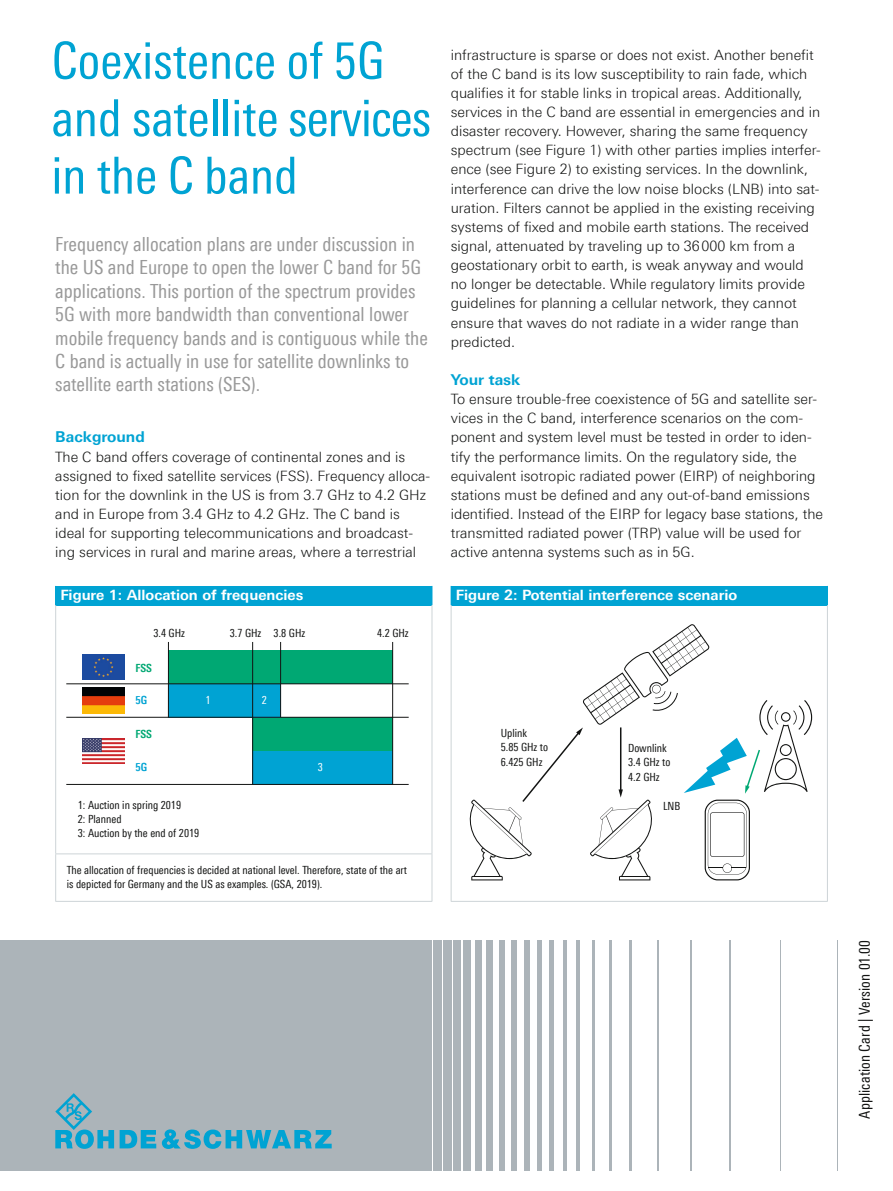
<style>
.page{position:relative;width:893px;height:1191px;background:#fff}
.page>*{position:absolute;margin:0;border:0;box-sizing:border-box;transform-origin:0 0}
.t1{font:51px/57.4px "Linotype Univers 420 Cn";color:#00a3d3}
.t2{font:19.5px/23.4px "Linotype Univers 420 Cn";color:#999}
.t3{font:15px "Linotype Univers 420 Cn";letter-spacing:.005em;color:#131413}
.t4{font:700 15px "Linotype Univers 630";color:#00a3d3}
.t5{font:300 14.25px/19.2px "Linotype Univers 330";color:#131413}
.t6{font:700 14.25px "Linotype Univers 630";color:#fff}
.t7{font:11.25px/14.2px "Linotype Univers 420 Cn";color:#131413}
.t8{font:700 11.25px "Linotype Univers 620 Cn";color:#00a873}
.t9{font:700 11.25px "Linotype Univers 620 Cn";color:#00a3d3}
.t10{font:11.25px "Linotype Univers 420 Cn";color:#fff}
</style>
<div class="page">
<div style="left:0;top:940px;width:432px;height:230px;background:#acb4b9"></div>
<div style="left:433px;top:940px;width:9px;height:230px;background:#acb4b9"></div>
<div style="left:443px;top:940px;width:8px;height:230px;background:#acb4b9"></div>
<div style="left:453px;top:940px;width:8px;height:230px;background:#acb4b9"></div>
<div style="left:464px;top:940px;width:7px;height:230px;background:#acb4b9"></div>
<div style="left:475px;top:940px;width:6px;height:230px;background:#acb4b9"></div>
<div style="left:487px;top:940px;width:6px;height:230px;background:#acb4b9"></div>
<div style="left:499px;top:940px;width:6px;height:230px;background:#acb4b9"></div>
<div style="left:511px;top:940px;width:6px;height:230px;background:#acb4b9"></div>
<div style="left:524px;top:940px;width:5px;height:230px;background:#acb4b9"></div>
<hr style="left:537px;top:940px;width:4px;height:230px;background:#acb4b9">
<hr style="left:550px;top:940px;width:4px;height:230px;background:#acb4b9">
<hr style="left:563px;top:940px;width:4px;height:230px;background:#acb4b9">
<hr style="left:576px;top:940px;width:4px;height:230px;background:#acb4b9">
<hr style="left:592px;top:940px;width:3px;height:230px;background:#acb4b9">
<hr style="left:609px;top:940px;width:3px;height:230px;background:#acb4b9">
<hr style="left:630px;top:940px;width:2px;height:230px;background:#acb4b9">
<hr style="left:658px;top:940px;width:1px;height:230px;background:#acb4b9">
<hr style="left:690px;top:940px;width:2px;height:230px;background:#acb4b9">
<hr style="left:730px;top:940px;width:1px;height:230px;background:#acb4b9">
<hr style="left:780px;top:940px;width:1px;height:230px;background:#acb4b9">
<hr style="left:837px;top:940px;width:1px;height:230px;background:#acb4b9">
<svg style="left:120px;top:1130px;width:36px;height:18px"></svg>
<svg style="left:55px;top:1093px;width:59px;height:56px"></svg>
<svg style="left:162px;top:1129px;width:170px;height:20px"></svg>
<div style="left:56px;top:586px;width:376px;height:19px;background:#00a3d3"></div>
<svg style="left:55px;top:586px;width:1px;height:19px"></svg>
<svg style="left:432px;top:586px;width:1px;height:19px"></svg>
<hr style="left:55px;top:605px;width:1px;height:248px;background:#cdd4d7">
<hr style="left:432px;top:605px;width:1px;height:248px;background:#cdd4d7">
<hr style="left:55px;top:853px;width:377px;height:1px;background:#cdd4d7">
<hr style="left:55px;top:854px;width:1px;height:47px;background:#cdd4d7">
<hr style="left:432px;top:854px;width:1px;height:47px;background:#cdd4d7">
<hr style="left:55px;top:901px;width:377px;height:1px;background:#cdd4d7">
<div style="left:451px;top:586px;width:376px;height:19px;background:#00a3d3"></div>
<svg style="left:827px;top:586px;width:1px;height:19px"></svg>
<hr style="left:451px;top:605px;width:1px;height:296px;background:#cdd4d7">
<hr style="left:827px;top:605px;width:1px;height:296px;background:#cdd4d7">
<hr style="left:451px;top:901px;width:377px;height:1px;background:#cdd4d7">
<img style="left:82px;top:654px;width:43px;height:26px">
<img style="left:82px;top:738px;width:43px;height:25px">
<div style="left:168px;top:650px;width:225px;height:34px;background:#00a873"></div>
<div style="left:168px;top:684px;width:85px;height:33px;background:#00a3d3"></div>
<div style="left:253px;top:717px;width:140px;height:34px;background:#00a873"></div>
<div style="left:253px;top:751px;width:140px;height:33px;background:#00a3d3"></div>
<div style="left:253px;top:684px;width:28px;height:33px;background:#00a3d3"></div>
<hr style="left:252px;top:642px;width:1px;height:142px;background:#131413">
<hr style="left:280px;top:642px;width:1px;height:75px;background:#131413">
<hr style="left:168px;top:642px;width:1px;height:75px;background:#131413">
<hr style="left:66px;top:717px;width:343px;height:1px;background:#131413">
<hr style="left:66px;top:784px;width:343px;height:1px;background:#131413">
<hr style="left:66px;top:683px;width:343px;height:1px;background:#131413">
<hr style="left:392px;top:642px;width:1px;height:142px;background:#131413">
<img style="left:82px;top:688px;width:43px;height:25px">
<svg style="left:469px;top:624px;width:343px;height:256px"></svg>
<h1 class="t1" style="left:51px;top:32px;width:381px">Coexistence of 5G and satellite services in the C band</h1>
<p class="t2" style="left:55px;top:232px;width:374px">Frequency allocation plans are under discussion in the US and Europe to open the lower C band for 5G applications. This portion of the spectrum provides 5G with more bandwidth than conventional lower mobile frequency bands and is contiguous while the C band is actually in use for satellite downlinks to satellite earth stations (SES).</p>
<p class="t4" style="left:55px;top:428px;width:91px">Background</p>
<p class="t5" style="left:55px;top:447px;width:376px">The C band offers coverage of continental zones and is assigned to fixed satellite services (FSS). Frequency alloca&shy;tion for the downlink in the US is from 3.7 GHz to 4.2 GHz and in Europe from 3.4 GHz to 4.2 GHz. The C band is ideal for supporting telecommunications and broadcast&shy;ing services in rural and marine areas, where a terrestrial</p>
<p class="t6" style="left:60px;top:587px;width:244px">Figure 1: Allocation of frequencies</p>
<p class="t7" style="left:153px;top:625px;width:33px">3.4 GHz</p>
<p class="t7" style="left:230px;top:625px;width:77px">3.7 GHz 3.8 GHz</p>
<p class="t7" style="left:377px;top:625px;width:33px">4.2 GHz</p>
<p class="t8" style="left:135px;top:661px;width:18px">FSS</p>
<p class="t9" style="left:135px;top:693px;width:13px">5G</p>
<p class="t8" style="left:135px;top:727px;width:18px">FSS</p>
<p class="t9" style="left:135px;top:760px;width:13px">5G</p>
<p class="t10" style="left:206px;top:693px;width:7px">1</p>
<p class="t10" style="left:262px;top:693px;width:7px">2</p>
<p class="t7" style="left:78px;top:797px;width:123px">1: Auction in spring 2019<br>2: Planned<br>3: Auction by the end of 2019</p>
<p class="t10" style="left:318px;top:760px;width:7px">3</p>
<p class="t7" style="left:67px;top:862px;width:342px">The allocation of frequencies is decided at national level. Therefore, state of the art is depicted for Germany and the US as examples. (GSA, 2019).</p>
<p class="t5" style="left:451px;top:45px;width:372px">infrastructure is sparse or does not exist. Another benefit of the C band is its low susceptibility to rain fade, which qualifies it for stable links in tropical areas. Additionally, services in the C band are essential in emergencies and in disaster recovery. However, sharing the same frequency spectrum (see Figure 1) with other parties implies interfer&shy;ence (see Figure 2) to existing services. In the downlink, interference can drive the low noise blocks (LNB) into sat&shy;uration. Filters cannot be applied in the existing receiving systems of fixed and mobile earth stations. The received signal, attenuated by traveling up to 36 000 km from a geostationary orbit to earth, is weak anyway and would no longer be detectable. While regulatory limits provide guidelines for planning a cellular network, they cannot ensure that waves do not radiate in a wider range than predicted.</p>
<p class="t4" style="left:451px;top:370px;width:71px">Your task</p>
<p class="t5" style="left:451px;top:389px;width:374px">To ensure trouble-free coexistence of 5G and satellite ser&shy;vices in the C band, interference scenarios on the com&shy;ponent and system level must be tested in order to iden&shy;tify the performance limits. On the regulatory side, the equivalent isotropic radiated power (EIRP) of neighboring stations must be defined and any out-of-band emissions identified. Instead of the EIRP for legacy base stations, the transmitted radiated power (TRP) value will be used for active antenna systems such as in 5G.</p>
<p class="t6" style="left:456px;top:587px;width:283px">Figure 2: Potential interference scenario</p>
<p class="t7" style="left:501px;top:726px;width:49px">Uplink<br>5.85 GHz to<br>6.425 GHz</p>
<p class="t7" style="left:628px;top:741px;width:44px">Downlink<br>3.4 GHz to<br>4.2 GHz</p>
<p class="t7" style="left:663px;top:799px;width:19px">LNB</p>
<p class="t3" style="left:856px;top:1118px;width:180px;rotate:-90deg">Application Card | Version 01.00</p>
</div>
